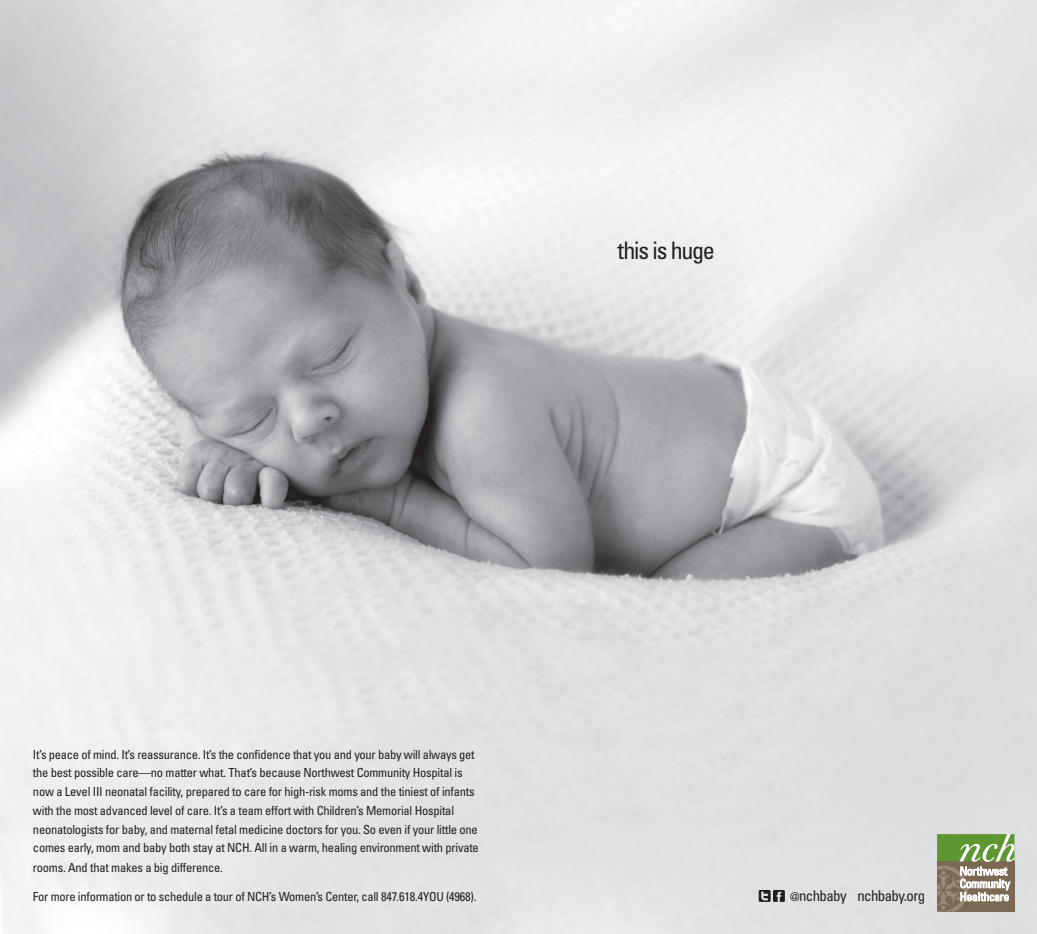
<style>
.page{position:relative;width:1037px;height:934px;background:#fff}
.page>*{position:absolute;margin:0;border:0;box-sizing:border-box;transform-origin:0 0}
.t1{font:condensed 24.06px "Univers LT Std";letter-spacing:-.05em;color:#231f20}
.t2{font:condensed 14.88px "Univers LT Std";letter-spacing:-.04em;color:#231f20}
.t3{font:condensed 12.5px/18.8px "Univers LT Std";letter-spacing:-.02em;color:#231f20}
.s1{font-size:12.38px}
.s2{font-size:11.88px}
</style>
<div class="page">
<img style="left:0;top:0;width:1037px;height:934px">
<svg style="left:937px;top:834px;width:77px;height:77px;background:#909871"></svg>
<svg style="left:759px;top:890px;width:26px;height:12px"></svg>
<h1 class="t1" style="left:617px;top:236px;width:99px">this is huge</h1>
<p class="t3" style="left:33px;top:745px;width:447px">It’s peace of mind. It’s reassurance. It’s the confidence that you and your baby will always get the best possible care—no matter what. That’s because Northwest Community Hospital is now a Level III neonatal facility, prepared to care for high-risk moms and the tiniest of infants with the most advanced level of care. It’s a team effort with Children’s Memorial Hospital neonatologists for baby, and maternal fetal medicine doctors for you. So even if your little one comes early, mom and baby both stay at NCH. All in a warm, healing environment with private</p>
<p class="t3" style="left:33px;top:858px;width:192px">rooms. And that makes a big difference.</p>
<p class="t3" style="left:33px;top:887px;width:445px">For more information or to schedule a tour of NCH’s Women’s Center, call 847.618.4<span class="s1">YOU</span> (4968).</p>
<p class="t2" style="left:790px;top:886px;width:137px"><span class="s2">@</span>nchbaby nchbaby.org</p>
</div>
